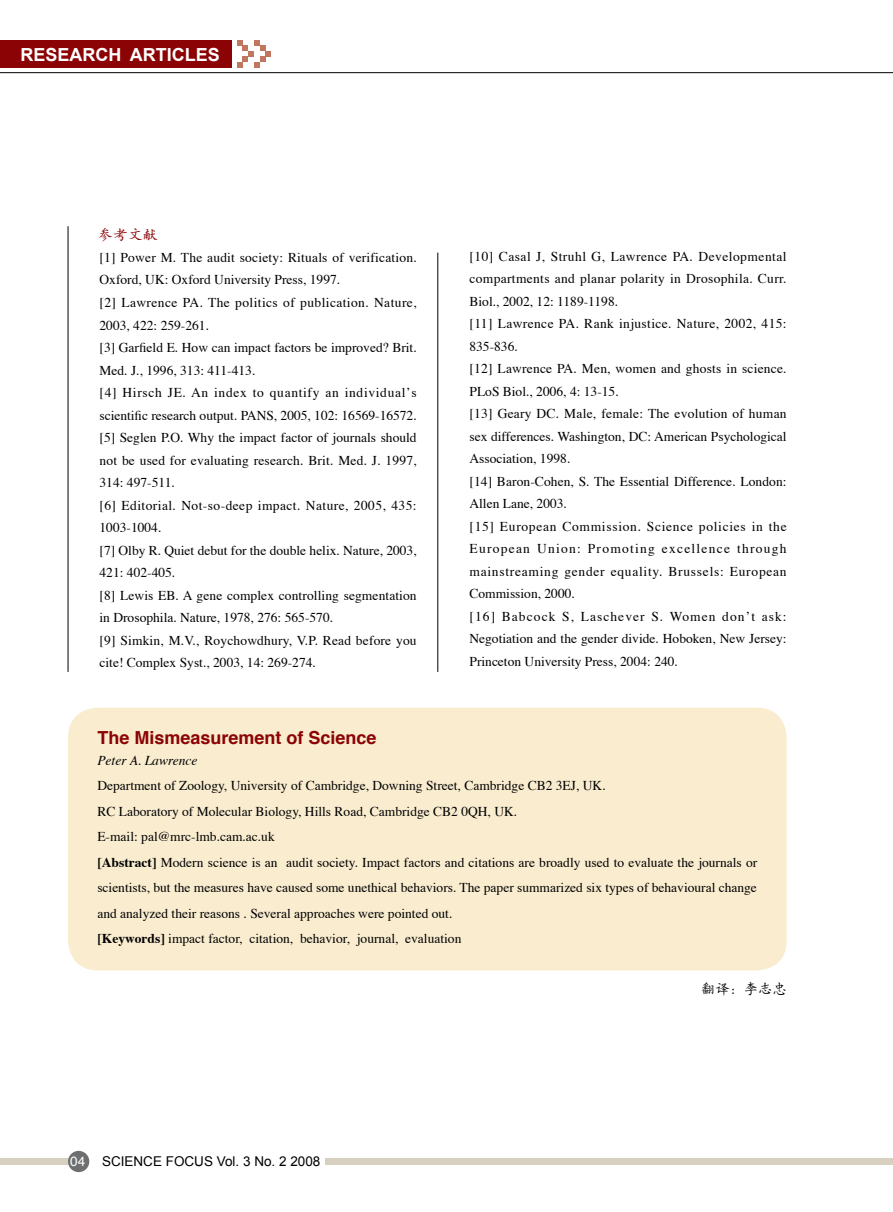
<style>
.page{position:relative;width:893px;height:1212px;background:#fff}
.page>*{position:absolute;margin:0;border:0;box-sizing:border-box;transform-origin:0 0}
.t1{font:700 18px "Helvetica";color:#8b0304}
.t2{font:700 18px "Arial";color:#fff}
.t3{font:15px "H Yc 1 gj";color:#8b0304}
.t4{font:14.25px "H Yc 1 gj";color:#000}
.t5{font:13.5px/22.5px "Times";color:#000}
.t6{font:13.5px/22.5px "Times";letter-spacing:.02em;color:#000}
.t7{font:13.5px "Arial";color:#000}
.t8{font:italic 13.5px "Times";color:#000}
.t9{font:13.5px "Helvetica";color:#fff}
.s1{font-weight:700}
</style>
<div class="page">
<hr style="left:0;top:72px;width:893px;height:1px;background:#000">
<div style="left:0;top:40px;width:232px;height:27px;background:#8b0304"></div>
<svg style="left:237px;top:40px;width:34px;height:28px"></svg>
<div style="left:0;top:1158px;width:70px;height:7px;background:#d7d0c0"></div>
<div style="left:68px;top:1151px;width:21px;height:21px;background:#6d6f71;border-radius:50%"></div>
<div style="left:326px;top:1158px;width:567px;height:7px;background:#d7d0c0"></div>
<hr style="left:68px;top:226px;width:1px;height:446px;background:#000">
<hr style="left:438px;top:253px;width:1px;height:419px;background:#000">
<div style="left:68px;top:708px;width:719px;height:262px;background:#f9eccf;border-radius:30px"></div>
<h1 class="t2" style="left:20px;top:44px;width:201px">RESEARCH ARTICLES</h1>
<p class="t3" style="left:98px;top:227px;width:61px">参考文献</p>
<p class="t5" style="left:100px;top:247px;width:319px">[1] Power M. The audit society: Rituals of verification.<br>Oxford, UK: Oxford University Press, 1997.<br>[2] Lawrence PA. The politics of publication. Nature, 2003, 422: 259-261.<br>[3] Garfield E. How can impact factors be improved? Brit.<br>Med. J., 1996, 313: 411-413.<br>[4] Hirsch JE. An index to quantify an individual’s scientific research output. PANS, 2005, 102: 16569-16572. [5] Seglen P.O. Why the impact factor of journals should not be used for evaluating research. Brit. Med. J. 1997, 314: 497-511.<br>[6] Editorial. Not-so-deep impact. Nature, 2005, 435:<br>1003-1004.<br>[7] Olby R. Quiet debut for the double helix. Nature, 2003, 421: 402-405.<br>[8] Lewis EB. A gene complex controlling segmentation in Drosophila. Nature, 1978, 276: 565-570.<br>[9] Simkin, M.V., Roychowdhury, V.P. Read before you cite! Complex Syst., 2003, 14: 269-274.</p>
<p class="t6" style="left:469px;top:246px;width:319px">[10] Casal J, Struhl G, Lawrence PA. Developmental compartments and planar polarity in Drosophila. Curr.<br>Biol., 2002, 12: 1189-1198.<br>[11] Lawrence PA. Rank injustice. Nature, 2002, 415:<br>835-836.<br>[12] Lawrence PA. Men, women and ghosts in science.<br>PLoS Biol., 2006, 4: 13-15.<br>[13] Geary DC. Male, female: The evolution of human sex differences. Washington, DC: American Psychological Association, 1998.<br>[14] Baron-Cohen, S. The Essential Difference. London:<br>Allen Lane, 2003.<br>[15] European Commission. Science policies in the European Union: Promoting excellence through mainstreaming gender equality. Brussels: European Commission, 2000.<br>[16] Babcock S, Laschever S. Women don’t ask:<br>Negotiation and the gender divide. Hoboken, New Jersey:<br>Princeton University Press, 2004: 240.</p>
<h1 class="t1" style="left:97px;top:730px;width:281px">The Mismeasurement of Science</h1>
<p class="t8" style="left:97px;top:754px;width:102px">Peter A. Lawrence</p>
<p class="t5" style="left:97px;top:774px;width:661px;line-height:25.5px">Department of Zoology, University of Cambridge, Downing Street, Cambridge CB2 3EJ, UK.<br>RC Laboratory of Molecular Biology, Hills Road, Cambridge CB2 0QH, UK.<br>E-mail: pal@mrc-lmb.cam.ac.uk<br><span class="s1">[Abstract]</span> Modern science is an audit society. Impact factors and citations are broadly used to evaluate the journals or scientists, but the measures have caused some unethical behaviors. The paper summarized six types of behavioural change and analyzed their reasons . Several approaches were pointed out.<br><span class="s1">[Keywords]</span> impact factor, citation, behavior, journal, evaluation</p>
<p class="t9" style="left:70px;top:1156px;width:17px">04</p>
<p class="t7" style="left:102px;top:1153px;width:220px">SCIENCE FOCUS Vol. 3 No. 2 2008</p>
<p class="t4" style="left:701px;top:982px;width:87px">翻译：李志忠</p>
</div>
